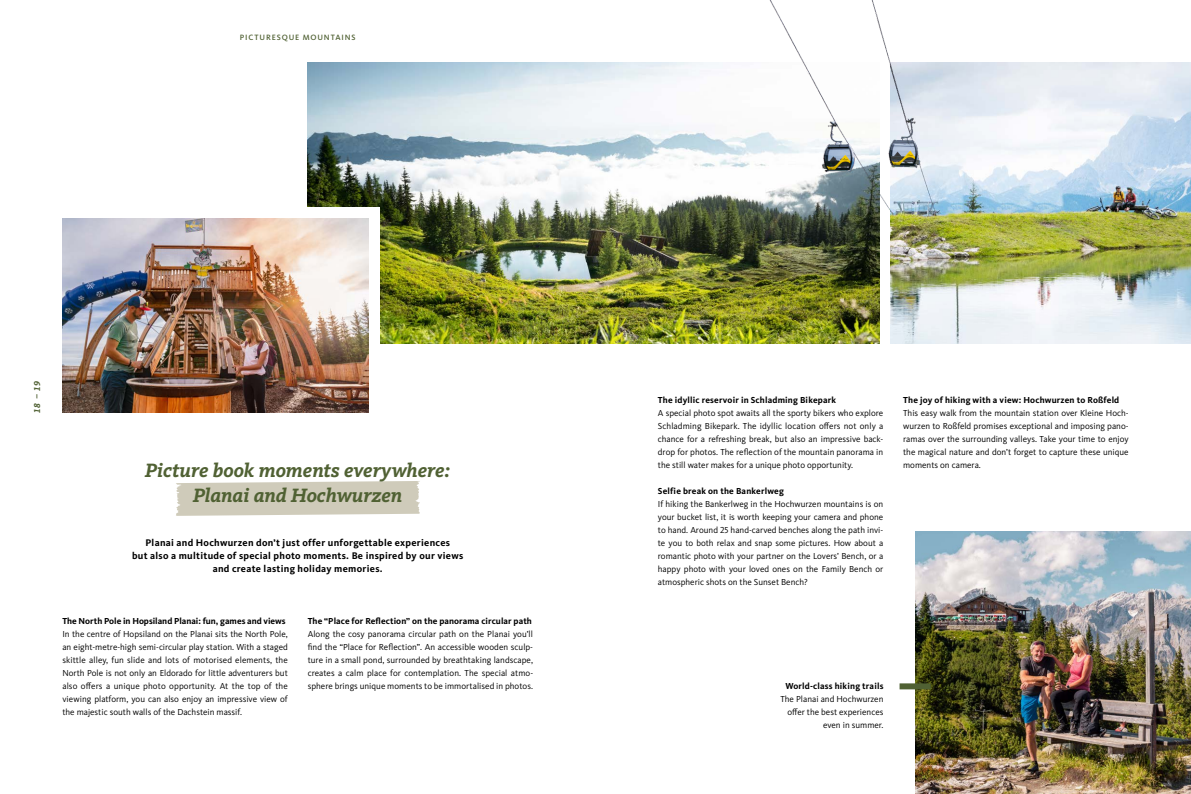
<style>
.page{position:relative;width:1191px;height:794px;background:#fff}
.page>*{position:absolute;margin:0;border:0;box-sizing:border-box;transform-origin:0 0}
.t1{font:italic 700 20px/25px "Kievit Slab Pro";color:#506133;text-align:center}
.t2{font:700 10px/13px "Kievit Pro";letter-spacing:.03em;color:#000;text-align:center}
.t3{font:9px/13px "Kievit Pro";color:#000;text-align:justify}
.t4{font:700 9px "Kievit Pro";letter-spacing:.015em;color:#000}
.t5{font:italic 700 9px "Kievit Slab Pro";color:#506133}
.t6{font:500 8px "Kievit Pro";letter-spacing:.11em;color:#506133}
</style>
<div class="page">
<img style="left:308px;top:62px;width:571px;height:281px">
<div style="left:74px;top:207px;width:306px;height:231px;background:#fff"></div>
<img style="left:62px;top:218px;width:307px;height:194px">
<img style="left:890px;top:62px;width:301px;height:281px">
<img style="left:915px;top:531px;width:276px;height:263px">
<svg style="left:176px;top:481px;width:244px;height:35px;background:#d2cebf"></svg>
<img style="left:729px;top:0;width:328px;height:261px">
<div style="left:899px;top:683px;width:31px;height:6px;background:#506133"></div>
<p class="t6" style="left:240px;top:33px;width:117px">PICTURESQUE MOUNTAINS</p>
<p class="t5" style="left:32px;top:413px;width:34px;rotate:-90deg">18 – 19</p>
<h1 class="t1" style="left:145px;top:458px;width:306px">Picture book moments everywhere:<br>Planai and Hochwurzen</h1>
<p class="t2" style="left:132px;top:536px;width:333px">Planai and Hochwurzen don’t just offer unforgettable experiences<br>but also a multitude of special photo moments. Be inspired by our views and create lasting holiday memories.</p>
<p class="t4" style="left:62px;top:616px;width:225px">The North Pole in Hopsiland Planai: fun, games and views</p>
<p class="t3" style="left:62px;top:627px;width:227px">In the centre of Hopsiland on the Planai sits the North Pole, an eight-metre-high semi-circular play station. With a staged skittle alley, fun slide and lots of motorised elements, the North Pole is not only an Eldorado for little adventurers but also offers a unique photo opportunity. At the top of the viewing platform, you can also enjoy an impressive view of the majestic south walls of the Dachstein massif.</p>
<p class="t4" style="left:308px;top:616px;width:226px">The “Place for Reflection” on the panorama circular path</p>
<p class="t3" style="left:308px;top:627px;width:227px">Along the cosy panorama circular path on the Planai you’ll find the “Place for Reflection”. An accessible wooden sculp&shy;ture in a small pond, surrounded by breathtaking landscape, creates a calm place for contemplation. The special atmo&shy;sphere brings unique moments to be immortalised in photos.</p>
<p class="t4" style="left:658px;top:395px;width:180px">The idyllic reservoir in Schladming Bikepark</p>
<p class="t3" style="left:658px;top:406px;width:227px">A special photo spot awaits all the sporty bikers who explore Schladming Bikepark. The idyllic location offers not only a chance for a refreshing break, but also an impressive back&shy;drop for photos. The reflection of the mountain panorama in the still water makes for a unique photo opportunity.</p>
<p class="t4" style="left:658px;top:486px;width:128px">Selfie break on the Bankerlweg</p>
<p class="t3" style="left:658px;top:497px;width:227px">If hiking the Bankerlweg in the Hochwurzen mountains is on your bucket list, it is worth keeping your camera and phone to hand. Around 25 hand-carved benches along the path invi&shy;te you to both relax and snap some pictures. How about a romantic photo with your partner on the Lovers’ Bench, or a happy photo with your loved ones on the Family Bench or atmospheric shots on the Sunset Bench?</p>
<p class="t4" style="left:903px;top:395px;width:218px">The joy of hiking with a view: Hochwurzen to Roßfeld</p>
<p class="t3" style="left:903px;top:406px;width:227px">This easy walk from the mountain station over Kleine Hoch&shy;wurzen to Roßfeld promises exceptional and imposing pano&shy;ramas over the surrounding valleys. Take your time to enjoy the magical nature and don’t forget to capture these unique moments on camera.</p>
<p class="t4" style="left:785px;top:681px;width:100px">World-class hiking trails</p>
<p class="t3" style="left:780px;top:692px;width:105px;text-align:right">The Planai and Hochwurzen offer the best experiences even in summer.</p>
</div>
